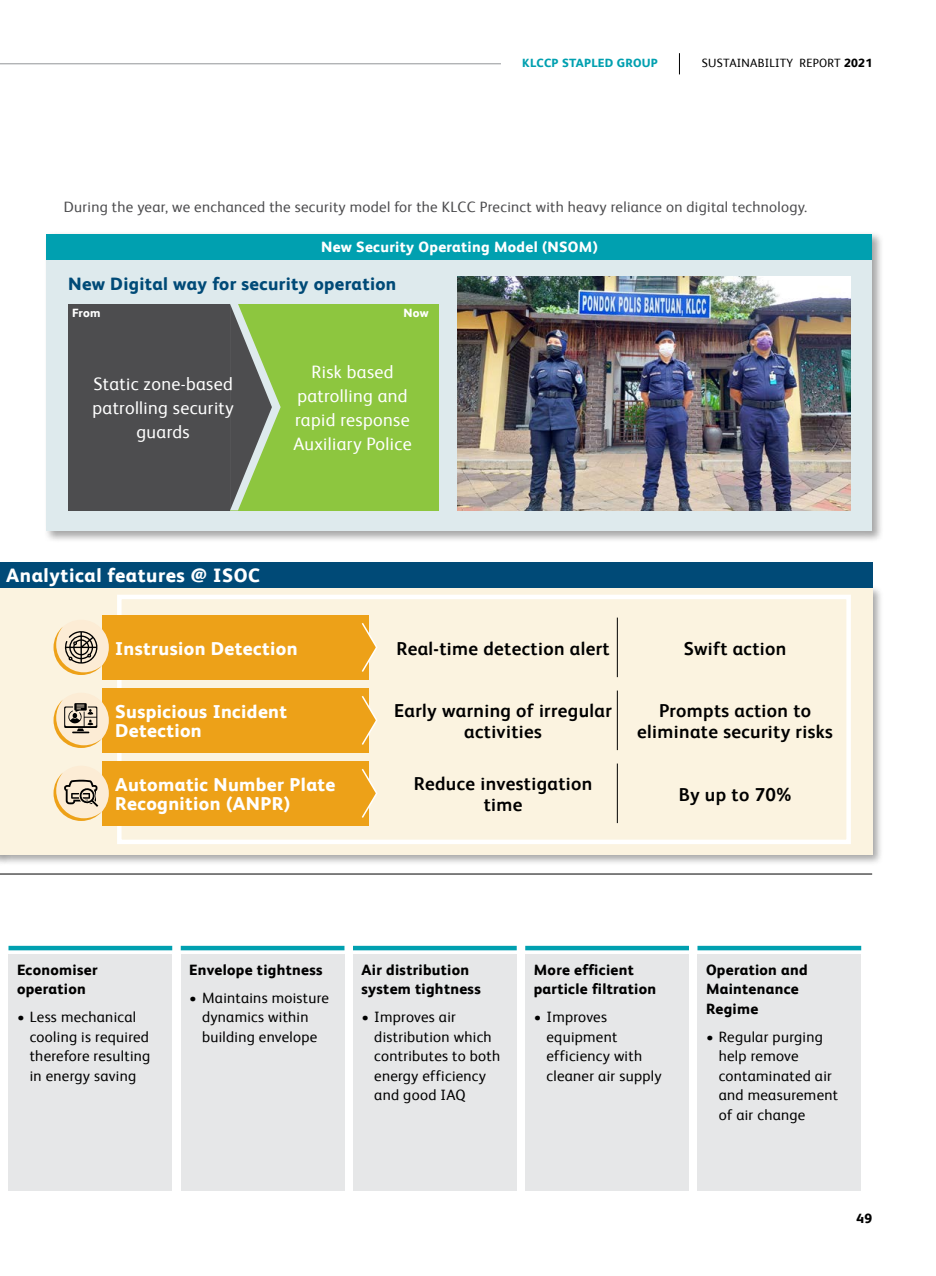
<style>
.page{position:relative;width:936px;height:1276px;background:#fff}
.page>*{position:absolute;margin:0;border:0;box-sizing:border-box;transform-origin:0 0}
.t1{font:800 19.5px "FS Albert Pro";letter-spacing:.03em;color:#fff}
.t2{font:700 18.75px/21px "FS Albert Pro";letter-spacing:.02em;color:#000;text-align:center}
.t3{font:800 18.75px/19.5px "FS Albert Pro";letter-spacing:.02em;color:#fff}
.t4{font:18px/24px "FS Albert Pro";letter-spacing:.02em;color:#fff;text-align:center}
.t5{font:800 18px "FS Albert Pro";letter-spacing:.02em;color:#004a77}
.t6{font:15px/19.5px "FS Albert Pro";letter-spacing:.02em;color:#000}
.t7{font:800 15px/19.5px "FS Albert Pro";letter-spacing:.02em;color:#000}
.t8{font:15px "FS Albert Pro";letter-spacing:.02em;color:#4d4d4f}
.t9{font:800 15px "FS Albert Pro";letter-spacing:.02em;color:#fff}
.t10{font:800 13.5px "FS Albert Pro";color:#000}
.t11{font:12px "FS Albert Pro";letter-spacing:.02em;color:#000}
.t12{font:800 12px "FS Albert Pro";letter-spacing:.02em;color:#00a0b0}
.t13{font:800 12px "FS Albert Pro";letter-spacing:.01em;color:#fff}
.s1{font-weight:800}
</style>
<div class="page">
<hr style="left:0;top:64px;width:501px;height:1px;background:#939598">
<svg style="left:679px;top:53px;width:1px;height:21px"></svg>
<hr style="left:0;top:873px;width:872px;height:1px;background:#000">
<div style="left:0;top:585px;width:883px;height:281px;background:#000;opacity:.35"></div>
<div style="left:0;top:588px;width:872px;height:266px;background:#fbf3e0"></div>
<div style="left:117px;top:595px;width:733px;height:249px;border:4px solid #fff"></div>
<div style="left:102px;top:688px;width:266px;height:64px;background:#eda118"></div>
<svg style="left:361px;top:694px;width:17px;height:52px"></svg>
<hr style="left:617px;top:690px;width:1px;height:60px;background:#000">
<div style="left:54px;top:692px;width:55px;height:56px;background:#fcecd5;border-radius:50%"></div>
<svg style="left:54px;top:700px;width:48px;height:48px"></svg>
<div style="left:102px;top:615px;width:266px;height:64px;background:#eda118"></div>
<svg style="left:361px;top:621px;width:17px;height:52px"></svg>
<hr style="left:617px;top:617px;width:1px;height:60px;background:#000">
<div style="left:54px;top:620px;width:55px;height:55px;background:#fcecd5;border-radius:50%"></div>
<svg style="left:54px;top:627px;width:48px;height:48px"></svg>
<div style="left:102px;top:761px;width:266px;height:64px;background:#eda118"></div>
<svg style="left:361px;top:767px;width:17px;height:52px"></svg>
<hr style="left:617px;top:763px;width:1px;height:60px;background:#000">
<div style="left:54px;top:765px;width:55px;height:56px;background:#fcecd5;border-radius:50%"></div>
<svg style="left:54px;top:773px;width:48px;height:48px"></svg>
<div style="left:0;top:562px;width:872px;height:26px;background:#004a77"></div>
<div style="left:9px;top:954px;width:163px;height:237px;background:#e6e7e8"></div>
<div style="left:525px;top:954px;width:164px;height:237px;background:#e6e7e8"></div>
<div style="left:353px;top:954px;width:163px;height:237px;background:#e6e7e8"></div>
<div style="left:181px;top:954px;width:163px;height:237px;background:#e6e7e8"></div>
<div style="left:697px;top:954px;width:164px;height:237px;background:#e6e7e8"></div>
<hr style="left:9px;top:946px;width:163px;height:4px;background:#00a0b0">
<hr style="left:181px;top:946px;width:163px;height:4px;background:#00a0b0">
<hr style="left:353px;top:946px;width:163px;height:4px;background:#00a0b0">
<hr style="left:525px;top:946px;width:164px;height:4px;background:#00a0b0">
<hr style="left:697px;top:946px;width:164px;height:4px;background:#00a0b0">
<div style="left:44px;top:231px;width:839px;height:311px;background:#000;opacity:.35"></div>
<div style="left:47px;top:234px;width:825px;height:297px;background:#deeaed"></div>
<img style="left:457px;top:276px;width:393px;height:234px">
<div style="left:47px;top:234px;width:825px;height:25px;background:#00a0b0"></div>
<div style="left:228px;top:304px;width:211px;height:206px;background:#8dc63f"></div>
<div style="left:68px;top:304px;width:162px;height:206px;background:#4d4d4f"></div>
<svg style="left:230px;top:304px;width:50px;height:206px"></svg>
<p class="t12" style="left:522px;top:53px;width:137px">KLCCP STAPLED GROUP</p>
<p class="t11" style="left:702px;top:54px;width:172px">SUSTAINABILITY REPORT <span class="s1">2021</span></p>
<p class="t8" style="left:64px;top:196px;width:744px">During the year, we enchanced the security model for the KLCC Precinct with heavy reliance on digital technology.</p>
<p class="t9" style="left:321px;top:235px;width:278px">New Security Operating Model (NSOM)</p>
<p class="t5" style="left:68px;top:270px;width:330px">New Digital way for security operation</p>
<p class="t13" style="left:72px;top:304px;width:30px">From</p>
<p class="t13" style="left:403px;top:304px;width:27px">Now</p>
<p class="t4" style="left:92px;top:370px;width:143px">Static zone-based patrolling security guards</p>
<p class="t4" style="left:293px;top:358px;width:120px">Risk based patrolling and rapid response<br>Auxiliary Police</p>
<h1 class="t1" style="left:6px;top:560px;width:255px">Analytical features @ ISOC</h1>
<p class="t3" style="left:115px;top:637px;width:184px">Instrusion Detection</p>
<p class="t2" style="left:396px;top:637px;width:215px">Real-time detection alert</p>
<p class="t2" style="left:683px;top:637px;width:104px">Swift action</p>
<p class="t2" style="left:394px;top:699px;width:219px">Early warning of irregular activities</p>
<p class="t3" style="left:115px;top:700px;width:173px">Suspicious Incident<br>Detection</p>
<p class="t2" style="left:637px;top:699px;width:197px">Prompts action to eliminate security risks</p>
<p class="t2" style="left:413px;top:772px;width:180px">Reduce investigation time</p>
<p class="t3" style="left:115px;top:773px;width:222px">Automatic Number Plate<br>Recognition (ANPR)</p>
<p class="t2" style="left:678px;top:782px;width:114px">By up to 70%</p>
<p class="t7" style="left:17px;top:958px;width:82px">Economiser operation</p>
<p class="t6" style="left:30px;top:1006px;width:122px;text-indent:-13px">• Less mechanical cooling is required therefore resulting in energy saving</p>
<p class="t7" style="left:189px;top:958px;width:135px">Envelope tightness</p>
<p class="t6" style="left:189px;top:986px;width:141px;text-align:center">• Maintains moisture dynamics within building envelope</p>
<p class="t7" style="left:361px;top:958px;width:121px">Air distribution system tightness</p>
<p class="t6" style="left:374px;top:1006px;width:127px;text-indent:-13px">• Improves air distribution which contributes to both energy efficiency and good IAQ</p>
<p class="t7" style="left:533px;top:958px;width:124px">More efficient particle filtration</p>
<p class="t6" style="left:546px;top:1006px;width:117px;text-indent:-13px">• Improves equipment efficiency with cleaner air supply</p>
<p class="t7" style="left:706px;top:958px;width:103px">Operation and<br>Maintenance<br>Regime</p>
<p class="t6" style="left:718px;top:1025px;width:121px;text-indent:-13px">• Regular purging help remove contaminated air and measurement of air change</p>
<p class="t10" style="left:856px;top:1207px;width:17px">49</p>
</div>
